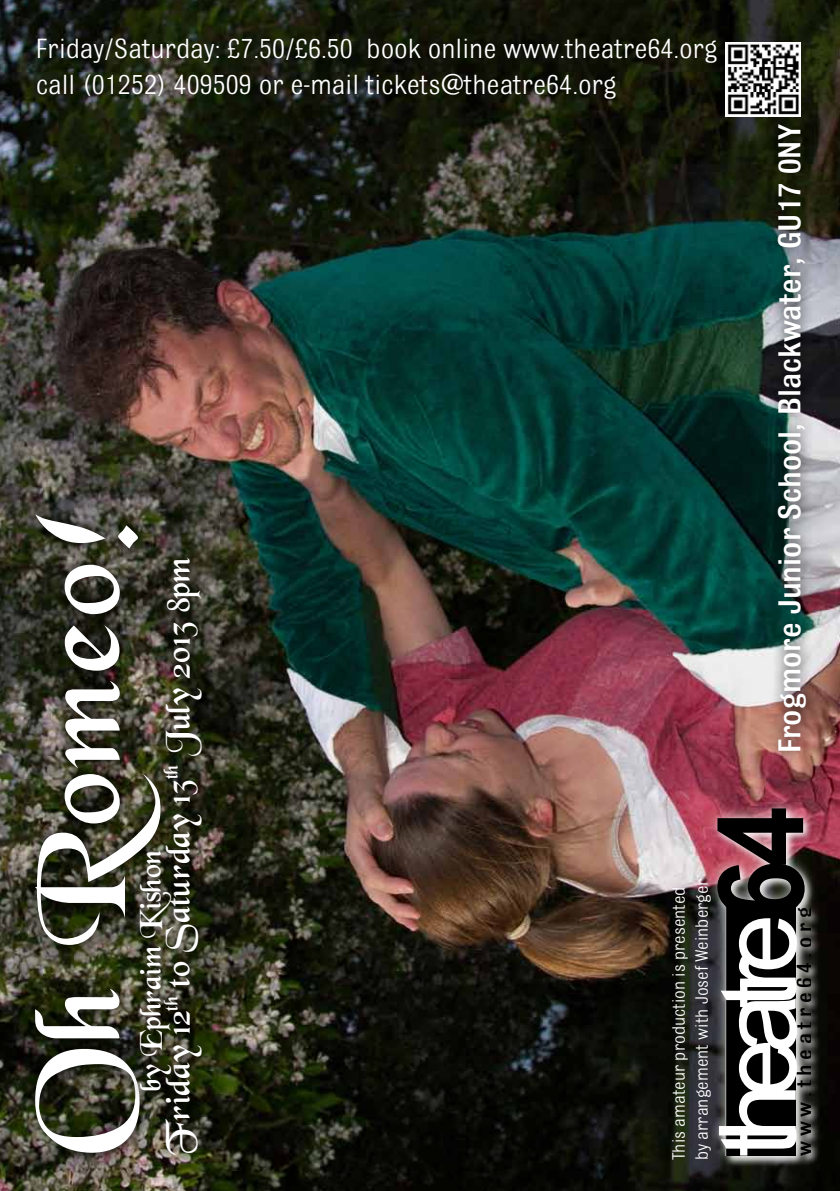
<style>
.page{position:relative;width:840px;height:1191px;background:#fff}
.page>*{position:absolute;margin:0;border:0;box-sizing:border-box;transform-origin:0 0}
.t1{font:125.6px "Black Magic";letter-spacing:.04em;color:#fff}
.t2{font:700 119px "Arial";color:#000;scale:.92 1}
.t3{font:107.2px "Arial";letter-spacing:-.14em;color:#fff}
.t4{font:36.4px "Black Magic";color:#fff}
.t5{font:500 33.6px "Bulldog";color:#fff}
.t6{font:31.6px "Black Magic";color:#fff}
.t7{font:29.4px/35.2px "Bulldog";color:#fff}
.t8{font:500 22.8px "Bulldog";letter-spacing:.2em;color:#000}
.t9{font:18.8px/22.6px "Bulldog";color:#fff}
</style>
<div class="page">
<img style="left:0;top:0;width:839px;height:1191px">
<svg style="left:18px;top:502px;width:156px;height:667px;background:#333326"></svg>
<div style="left:703px;top:796px;width:118px;height:373px;background:#fff;opacity:.75"></div>
<div style="left:725px;top:905px;width:70px;height:250px;background:#000"></div>
<div style="left:150px;top:549px;width:63px;height:618px;background:#000;opacity:.85"></div>
<div style="left:126px;top:840px;width:57px;height:263px;background:#000;opacity:.85"></div>
<div style="left:764px;top:113px;width:53px;height:651px;background:#000;opacity:.75"></div>
<img style="left:725px;top:42px;width:75px;height:75px">
<p class="t7" style="left:36px;top:31px;width:683px">Friday/Saturday: £7.50/£6.50 book online www.theatre64.org call (01252) 409509 or e-mail tickets@theatre64.org</p>
<h1 class="t1" style="left:33px;top:1156px;width:648px;rotate:-90deg">Oh Romeo!</h1>
<p class="t4" style="left:165px;top:1154px;width:600px;rotate:-90deg">Friday 12<sup>th</sup> to Saturday 13<sup>th</sup> July 2013 8pm</p>
<p class="t6" style="left:139px;top:1090px;width:243px;rotate:-90deg">by Ephraim Kishon</p>
<p class="t5" style="left:772px;top:753px;width:630px;rotate:-90deg">Frogmore Junior School, Blackwater, GU17 0NY</p>
<h2 class="t2" style="left:681px;top:920px;width:126px;rotate:-90deg">64</h2>
<p class="t9" style="left:667px;top:1160px;width:283px;rotate:-90deg">This amateur production is presented by arrangement with Josef Weinberger</p>
<p class="t8" style="left:792px;top:1155px;width:250px;rotate:-90deg">www.theatre64.org</p>
<h3 class="t3" style="left:687px;top:1157px;width:245px;rotate:-90deg">theatre</h3>
</div>
